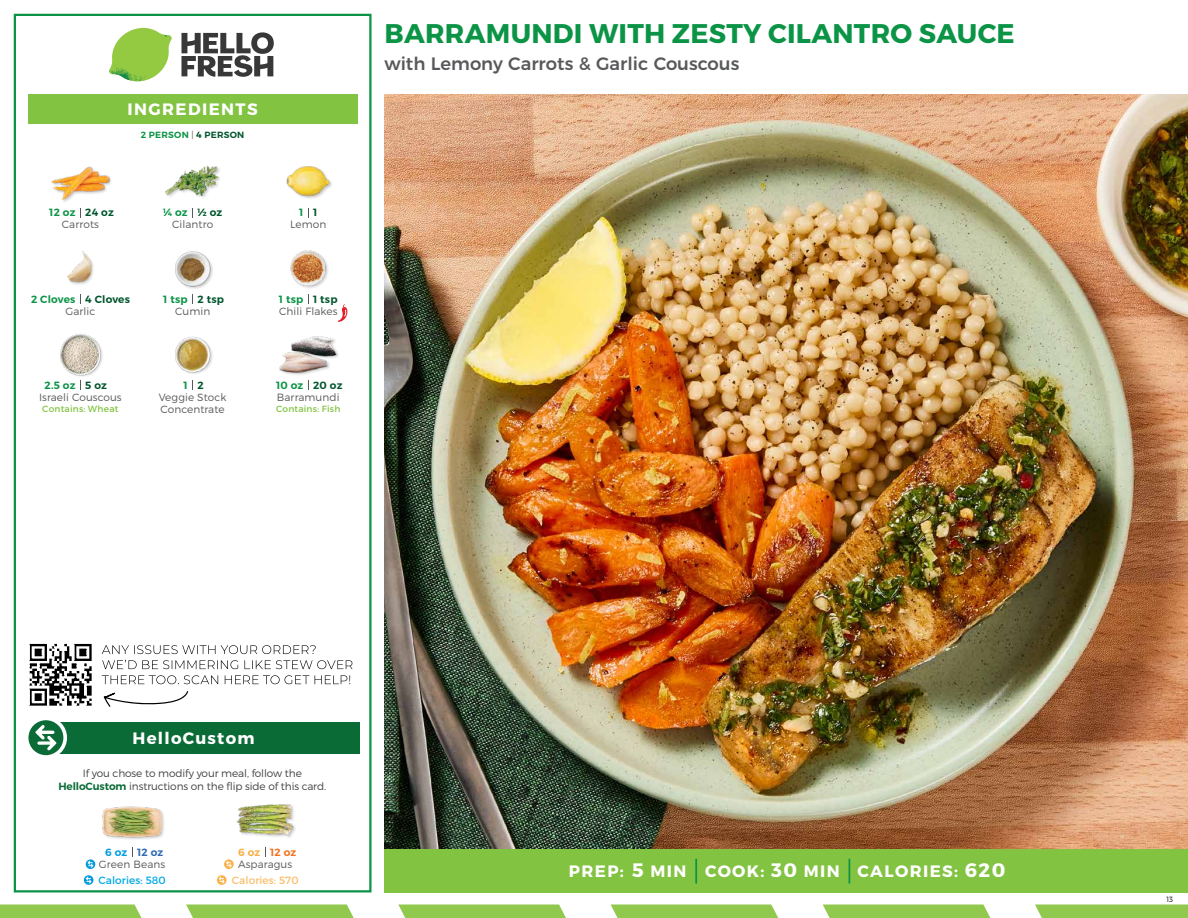
<style>
.page{position:relative;width:1188px;height:918px;background:#fff}
.page>*{position:absolute;margin:0;border:0;box-sizing:border-box;transform-origin:0 0}
.t1{font:700 27px "Montserrat";letter-spacing:.01em;color:#0b9446}
.t2{font:500 18px "Montserrat";color:#58595b}
.t3{font:700 16.5px "Montserrat";letter-spacing:.085em;color:#fff}
.t4{font:300 10.5px/12px "Montserrat";letter-spacing:.01em;color:#58595b}
.t5{font:300 10.5px/13.5px "Montserrat";letter-spacing:-.01em;color:#414042;text-align:center}
.t6{font:600 10.5px "Montserrat";letter-spacing:.02em;color:#0b9446}
.t7{font:600 10.5px "Montserrat";letter-spacing:.02em;color:#00562c}
.t8{font:10.5px "Montserrat";letter-spacing:.01em;color:#00a8e3}
.t9{font:10.5px "Montserrat";letter-spacing:.01em;color:#fabe6b}
.t10{font:600 10.5px "Montserrat";color:#3069b3}
.t11{font:600 10.5px "Montserrat";color:#f37121}
.t12{font:9px "Montserrat";letter-spacing:.025em;color:#82c341}
.t13{font:600 9px "Montserrat";letter-spacing:.03em;color:#0b9446}
.t14{font:300 7.5px "Montserrat";color:#000}
.s1{font-weight:300;color:#58595b}
.s2{color:#00562c}
.s3{font-weight:600;color:#0b6b37}
.s4{color:#009bdf}
.s5{color:#f8af45}
.s6{font-size:19.5px}
</style>
<div class="page">
<svg style="left:0;top:904px;width:141px;height:14px;background:#97cb57"></svg>
<svg style="left:186px;top:904px;width:168px;height:14px;background:#99cc5b"></svg>
<svg style="left:398px;top:904px;width:168px;height:14px;background:#99cc5b"></svg>
<svg style="left:611px;top:904px;width:167px;height:14px;background:#98cb5a"></svg>
<svg style="left:823px;top:904px;width:167px;height:14px;background:#98cb5a"></svg>
<svg style="left:1035px;top:904px;width:153px;height:14px;background:#97cb58"></svg>
<div style="left:384px;top:849px;width:804px;height:43px;background:#82c341"></div>
<svg style="left:181px;top:32px;width:93px;height:45px"></svg>
<svg style="left:114px;top:28px;width:55px;height:36px"></svg>
<img style="left:143px;top:28px;width:29px;height:24px">
<img style="left:112px;top:48px;width:54px;height:10px">
<img style="left:109px;top:52px;width:55px;height:30px">
<img style="left:142px;top:58px;width:24px;height:23px">
<div style="left:28px;top:94px;width:330px;height:30px;background:#82c341"></div>
<div style="left:14px;top:14px;width:358px;height:878px;border:2px solid #0b9446"></div>
<img style="left:384px;top:94px;width:804px;height:755px">
<img style="left:175px;top:251px;width:38px;height:38px">
<img style="left:290px;top:250px;width:38px;height:38px">
<img style="left:165px;top:165px;width:55px;height:33px">
<img style="left:286px;top:166px;width:46px;height:33px">
<img style="left:67px;top:251px;width:27px;height:34px">
<img style="left:51px;top:166px;width:59px;height:36px">
<img style="left:175px;top:336px;width:38px;height:38px">
<img style="left:279px;top:336px;width:59px;height:39px">
<img style="left:60px;top:333px;width:43px;height:43px">
<svg style="left:338px;top:304px;width:9px;height:18px"></svg>
<div style="left:33px;top:722px;width:327px;height:31px;background:#0b6b37"></div>
<div style="left:25px;top:717px;width:42px;height:42px;background:#fff;border-radius:50%"></div>
<div style="left:28px;top:720px;width:35px;height:35px;background:#0a6b37;border-radius:50%"></div>
<svg style="left:35px;top:725px;width:22px;height:26px"></svg>
<div style="left:102px;top:806px;width:63px;height:35px;background:#000;opacity:.2"></div>
<img style="left:102px;top:806px;width:60px;height:35px">
<svg style="left:86px;top:859px;width:9px;height:10px"></svg>
<svg style="left:88px;top:861px;width:5px;height:7px"></svg>
<svg style="left:84px;top:875px;width:9px;height:10px"></svg>
<svg style="left:86px;top:877px;width:6px;height:7px"></svg>
<img style="left:237px;top:804px;width:58px;height:34px">
<hr style="left:695px;top:859px;width:2px;height:25px;background:#0b9446">
<svg style="left:849px;top:859px;width:1px;height:25px"></svg>
<img style="left:29px;top:643px;width:63px;height:63px">
<svg style="left:104px;top:691px;width:84px;height:16px"></svg>
<svg style="left:102px;top:675px;width:248px;height:9px"></svg>
<svg style="left:102px;top:660px;width:251px;height:9px"></svg>
<svg style="left:102px;top:645px;width:214px;height:9px"></svg>
<svg style="left:224px;top:859px;width:10px;height:10px"></svg>
<svg style="left:226px;top:861px;width:6px;height:7px"></svg>
<svg style="left:217px;top:875px;width:10px;height:10px"></svg>
<svg style="left:219px;top:877px;width:6px;height:7px"></svg>
<h3 class="t3" style="left:128px;top:99px;width:132px">INGREDIENTS</h3>
<p class="t13" style="left:141px;top:129px;width:105px">2 PERSON <span class="s1">|</span> <span class="s2">4 PERSON</span></p>
<p class="t6" style="left:49px;top:206px;width:28px">12 oz</p>
<p class="t7" style="left:85px;top:206px;width:30px">24 oz</p>
<p class="t7" style="left:198px;top:206px;width:26px">½ oz</p>
<p class="t7" style="left:313px;top:206px;width:6px">1</p>
<p class="t6" style="left:163px;top:206px;width:26px">¼ oz</p>
<p class="t6" style="left:299px;top:206px;width:6px">1</p>
<p class="t4" style="left:62px;top:218px;width:39px">Carrots</p>
<p class="t4" style="left:172px;top:218px;width:43px">Cilantro</p>
<p class="t4" style="left:290px;top:218px;width:38px">Lemon</p>
<p class="t6" style="left:31px;top:292px;width:46px">2 Cloves</p>
<p class="t7" style="left:85px;top:292px;width:46px">4 Cloves</p>
<p class="t7" style="left:198px;top:292px;width:28px">2 tsp</p>
<p class="t7" style="left:313px;top:292px;width:26px">1 tsp</p>
<p class="t6" style="left:163px;top:292px;width:26px">1 tsp</p>
<p class="t6" style="left:279px;top:292px;width:26px">1 tsp</p>
<p class="t4" style="left:65px;top:305px;width:32px">Garlic</p>
<p class="t4" style="left:175px;top:305px;width:37px">Cumin</p>
<p class="t4" style="left:279px;top:305px;width:60px">Chili Flakes</p>
<p class="t6" style="left:45px;top:379px;width:32px">2.5 oz</p>
<p class="t7" style="left:85px;top:379px;width:23px">5 oz</p>
<p class="t7" style="left:198px;top:379px;width:8px">2</p>
<p class="t7" style="left:313px;top:379px;width:31px">20 oz</p>
<p class="t6" style="left:184px;top:379px;width:6px">1</p>
<p class="t6" style="left:276px;top:379px;width:29px">10 oz</p>
<p class="t4" style="left:39px;top:391px;width:84px">Israeli Couscous</p>
<p class="t12" style="left:42px;top:403px;width:78px">Contains: Wheat</p>
<p class="t4" style="left:159px;top:391px;width:69px">Veggie Stock<br>Concentrate</p>
<p class="t4" style="left:277px;top:391px;width:64px">Barramundi</p>
<p class="t12" style="left:276px;top:403px;width:66px">Contains: Fish</p>
<h1 class="t1" style="left:385px;top:17px;width:632px">BARRAMUNDI WITH ZESTY CILANTRO SAUCE</h1>
<h2 class="t2" style="left:384px;top:49px;width:356px">with Lemony Carrots &amp; Garlic Couscous</h2>
<h3 class="t3" style="left:133px;top:728px;width:123px">HelloCustom</h3>
<p class="t5" style="left:58px;top:766px;width:269px">If you chose to modify your meal, follow the<br><span class="s3">HelloCustom</span> instructions on the flip side of this card.</p>
<p class="t10" style="left:105px;top:845px;width:60px"><span class="s4">6 oz</span> 12 oz</p>
<p class="t4" style="left:99px;top:858px;width:68px">Green Beans</p>
<p class="t8" style="left:98px;top:874px;width:69px">Calories: 580</p>
<p class="t11" style="left:238px;top:845px;width:60px"><span class="s5">6 oz</span> 12 oz</p>
<p class="t4" style="left:238px;top:858px;width:56px">Asparagus</p>
<p class="t9" style="left:232px;top:874px;width:68px">Calories: 570</p>
<h3 class="t3" style="left:569px;top:861px;width:438px">PREP: <span class="s6">5</span> MIN COOK: <span class="s6">30</span> MIN CALORIES: <span class="s6">620</span></h3>
<p class="t14" style="left:1166px;top:895px;width:8px">13</p>
</div>
